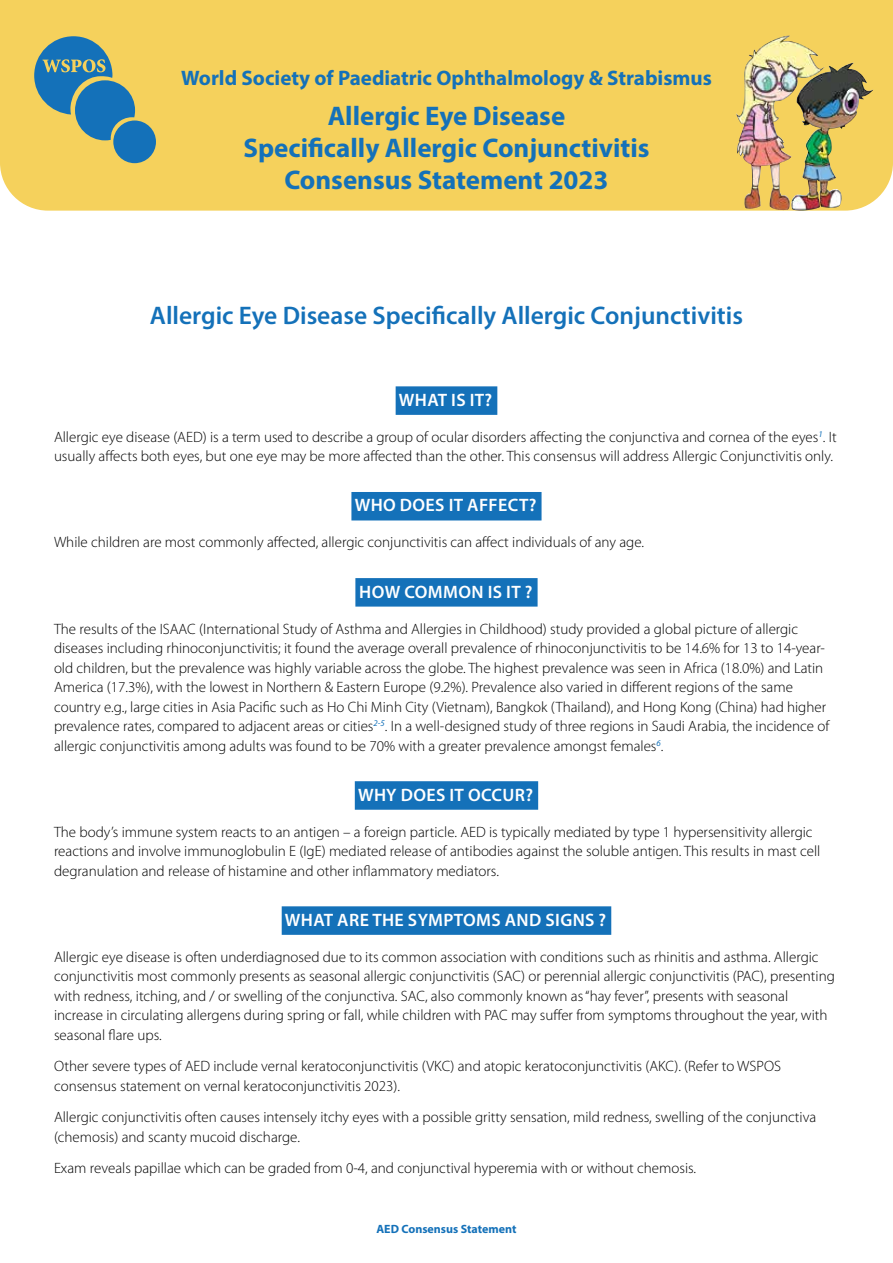
<style>
.page{position:relative;width:893px;height:1263px;background:#fff}
.page>*{position:absolute;margin:0;border:0;box-sizing:border-box;transform-origin:0 0}
.t1{font:700 27px/32.4px "Myriad Pro";color:#1471b9;text-align:center}
.t2{font:600 25.5px "Myriad Pro";color:#1471b9}
.t3{font:700 21px "Myriad Pro";color:#1471b9}
.t4{font:600 18px "Myriad Pro";letter-spacing:.02em;color:#fff}
.t5{font:300 15px/19.5px "Myriad Pro";color:#000}
.t6{font:700 12px "Myriad Pro";color:#1471b9}
.s1{color:#1471b9}
</style>
<div class="page">
<div style="left:0;top:0;width:893px;height:211px;background:#f5d15c"></div>
<div style="left:396px;top:386px;width:101px;height:29px;background:#1471b9"></div>
<div style="left:351px;top:492px;width:191px;height:28px;background:#1471b9"></div>
<div style="left:355px;top:578px;width:183px;height:29px;background:#1471b9"></div>
<div style="left:355px;top:781px;width:183px;height:29px;background:#1471b9"></div>
<div style="left:282px;top:906px;width:329px;height:29px;background:#1471b9"></div>
<div style="left:113px;top:121px;width:43px;height:42px;background:#1471b9;border-radius:50%"></div>
<svg style="left:34px;top:36px;width:101px;height:104px;background:#6e9793"></svg>
<img style="left:736px;top:40px;width:56px;height:170px">
<h3 class="t3" style="left:181px;top:64px;width:532px">World Society of Paediatric Ophthalmology &amp; Strabismus</h3>
<h1 class="t1" style="left:243px;top:98px;width:408px">Allergic Eye Disease<br>Specifically Allergic Conjunctivitis<br>Consensus Statement 2023</h1>
<h2 class="t2" style="left:150px;top:299px;width:595px">Allergic Eye Disease Specifically Allergic Conjunctivitis</h2>
<p class="t4" style="left:399px;top:388px;width:100px">WHAT IS IT?<span class="s1">I</span></p>
<p class="t5" style="left:54px;top:427px;width:784px">Allergic eye disease (AED) is a term used to describe a group of ocular disorders affecting the conjunctiva and cornea of the eyes<sup>1</sup>. It usually affects both eyes, but one eye may be more affected than the other. This consensus will address Allergic Conjunctivitis only.</p>
<p class="t4" style="left:355px;top:494px;width:188px">WHO DOES IT AFFECT?<span class="s1">I</span></p>
<p class="t5" style="left:54px;top:533px;width:592px">While children are most commonly affected, allergic conjunctivitis can affect individuals of any age.</p>
<p class="t4" style="left:359px;top:580px;width:180px">HOW COMMON IS IT ?<span class="s1">I</span></p>
<p class="t5" style="left:54px;top:619px;width:777px">The results of the ISAAC (International Study of Asthma and Allergies in Childhood) study provided a global picture of allergic diseases including rhinoconjunctivitis; it found the average overall prevalence of rhinoconjunctivitis to be 14.6% for 13 to 14-year&shy;old children, but the prevalence was highly variable across the globe. The highest prevalence was seen in Africa (18.0%) and Latin America (17.3%), with the lowest in Northern &amp; Eastern Europe (9.2%). Prevalence also varied in different regions of the same country e.g., large cities in Asia Pacific such as Ho Chi Minh City (Vietnam), Bangkok (Thailand), and Hong Kong (China) had higher prevalence rates, compared to adjacent areas or cities<sup>2-5</sup>. In a well-designed study of three regions in Saudi Arabia, the incidence of allergic conjunctivitis among adults was found to be 70% with a greater prevalence amongst females<sup>6</sup>.</p>
<p class="t4" style="left:358px;top:783px;width:181px">WHY DOES IT OCCUR?<span class="s1">I</span></p>
<p class="t5" style="left:54px;top:822px;width:768px">The body’s immune system reacts to an antigen – a foreign particle. AED is typically mediated by type 1 hypersensitivity allergic reactions and involve immunoglobulin E (IgE) mediated release of antibodies against the soluble antigen. This results in mast cell degranulation and release of histamine and other inflammatory mediators.</p>
<p class="t4" style="left:285px;top:908px;width:328px">WHAT ARE THE SYMPTOMS AND SIGNS ?<span class="s1">I</span></p>
<p class="t5" style="left:54px;top:947px;width:782px">Allergic eye disease is often underdiagnosed due to its common association with conditions such as rhinitis and asthma. Allergic conjunctivitis most commonly presents as seasonal allergic conjunctivitis (SAC) or perennial allergic conjunctivitis (PAC), presenting with redness, itching, and / or swelling of the conjunctiva. SAC, also commonly known as “hay fever”, presents with seasonal increase in circulating allergens during spring or fall, while children with PAC may suffer from symptoms throughout the year, with seasonal flare ups.</p>
<p class="t5" style="left:54px;top:1057px;width:729px">Other severe types of AED include vernal keratoconjunctivitis (VKC) and atopic keratoconjunctivitis (AKC). (Refer to WSPOS consensus statement on vernal keratoconjunctivitis 2023).</p>
<p class="t5" style="left:54px;top:1108px;width:764px">Allergic conjunctivitis often causes intensely itchy eyes with a possible gritty sensation, mild redness, swelling of the conjunctiva (chemosis) and scanty mucoid discharge.</p>
<p class="t5" style="left:54px;top:1159px;width:644px">Exam reveals papillae which can be graded from 0-4, and conjunctival hyperemia with or without chemosis.</p>
<p class="t6" style="left:376px;top:1221px;width:142px">AED Consensus Statement</p>
</div>
